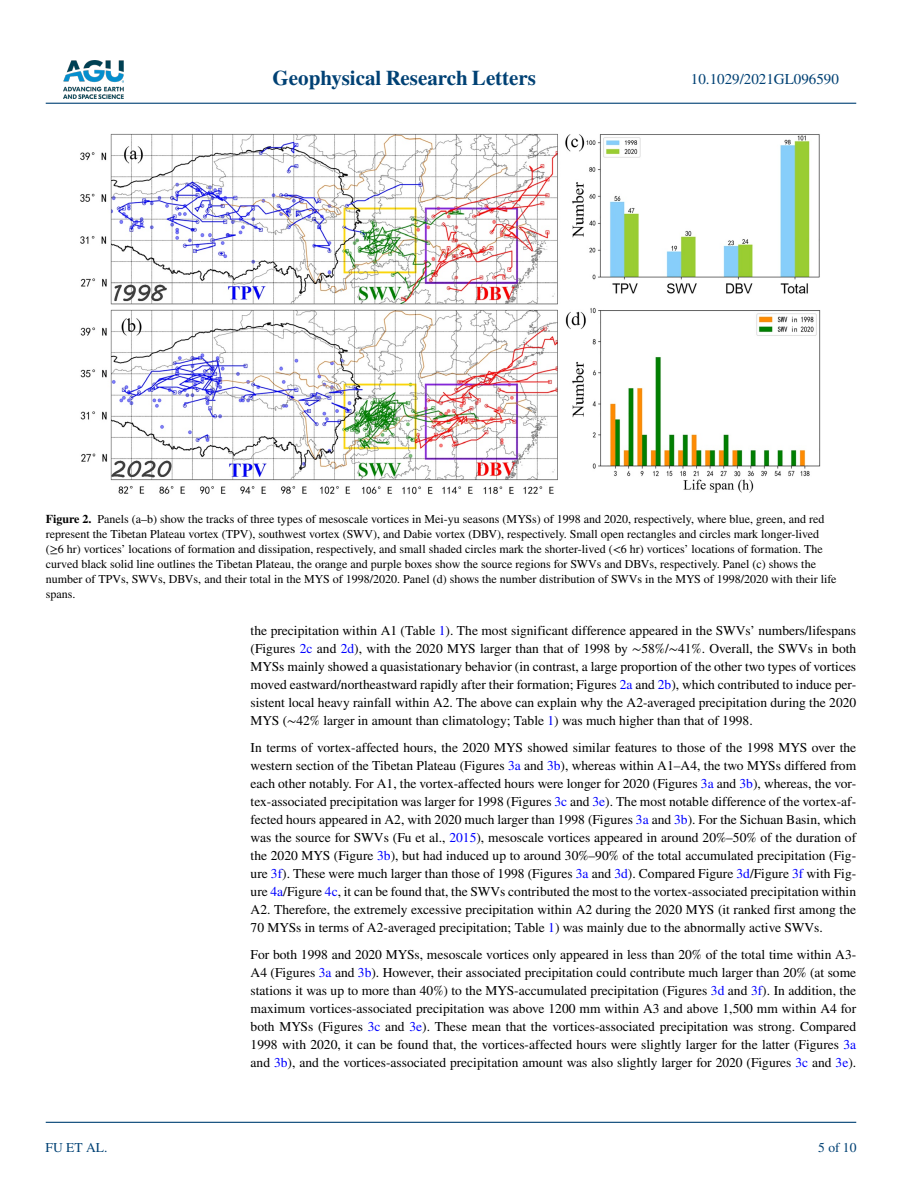
<style>
.page{position:relative;width:902px;height:1183px;background:#fff}
.page>*{position:absolute;margin:0;border:0;box-sizing:border-box;transform-origin:0 0}
.t1{font:700 21px "STIX";color:#004174}
.t2{font:15px "STIX";color:#004174}
.t3{font:13.5px/18px "STIX";color:#000;text-align:justify}
.t4{font:13.5px "STIX";color:#004174}
.t5{font:12px/15px "STIX";color:#000}
.s1{font-weight:700}
.s2{color:#00f}
.s3{font-family:"STIX Math"}
</style>
<div class="page">
<img style="left:63px;top:60px;width:60px;height:39px">
<hr style="left:46px;top:103px;width:810px;height:1px;background:#004174">
<hr style="left:46px;top:1121px;width:810px;height:1px;background:#004174">
<img style="left:80px;top:134px;width:741px;height:360px">
<h1 class="t1" style="left:272px;top:66px;width:265px">Geophysical Research Letters</h1>
<p class="t2" style="left:691px;top:69px;width:149px">10.1029/2021GL096590</p>
<p class="t5" style="left:46px;top:512px;width:792px"><span class="s1">Figure 2.</span> Panels (a–b) show the tracks of three types of mesoscale vortices in Mei-yu seasons (MYSs) of 1998 and 2020, respectively, where blue, green, and red represent the Tibetan Plateau vortex (TPV), southwest vortex (SWV), and Dabie vortex (DBV), respectively. Small open rectangles and circles mark longer-lived (≥6 hr) vortices’ locations of formation and dissipation, respectively, and small shaded circles mark the shorter-lived (&lt;6 hr) vortices’ locations of formation. The curved black solid line outlines the Tibetan Plateau, the orange and purple boxes show the source regions for SWVs and DBVs, respectively. Panel (c) shows the number of TPVs, SWVs, DBVs, and their total in the MYS of 1998/2020. Panel (d) shows the number distribution of SWVs in the MYS of 1998/2020 with their life spans.</p>
<p class="t4" style="left:45px;top:1138px;width:63px">FU ET AL.</p>
<p class="t3" style="left:250px;top:622px;width:607px">the precipitation within A1 (Table <span class="s2">1</span>). The most significant difference appeared in the SWVs’ numbers/lifespans (Figures <span class="s2">2c</span> and <span class="s2">2d</span>), with the 2020 MYS larger than that of 1998 by <span class="s3">∼</span>58%/<span class="s3">∼</span>41%. Overall, the SWVs in both MYSs mainly showed a quasistationary behavior (in contrast, a large proportion of the other two types of vortices moved eastward/northeastward rapidly after their formation; Figures <span class="s2">2a</span> and <span class="s2">2b</span>), which contributed to induce per&shy;sistent local heavy rainfall within A2. The above can explain why the A2-averaged precipitation during the 2020<br>MYS (<span class="s3">∼</span>42% larger in amount than climatology; Table <span class="s2">1</span>) was much higher than that of 1998.</p>
<p class="t3" style="left:250px;top:739px;width:607px">In terms of vortex-affected hours, the 2020 MYS showed similar features to those of the 1998 MYS over the western section of the Tibetan Plateau (Figures <span class="s2">3a</span> and <span class="s2">3b</span>), whereas within A1–A4, the two MYSs differed from each other notably. For A1, the vortex-affected hours were longer for 2020 (Figures <span class="s2">3a</span> and <span class="s2">3b</span>), whereas, the vor&shy;tex-associated precipitation was larger for 1998 (Figures <span class="s2">3c</span> and <span class="s2">3e</span>). The most notable difference of the vortex-af&shy;fected hours appeared in A2, with 2020 much larger than 1998 (Figures <span class="s2">3a</span> and <span class="s2">3b</span>). For the Sichuan Basin, which was the source for SWVs (Fu et al., <span class="s2">2015</span>), mesoscale vortices appeared in around 20%–50% of the duration of the 2020 MYS (Figure <span class="s2">3b</span>), but had induced up to around 30%–90% of the total accumulated precipitation (Fig&shy;ure <span class="s2">3f</span>). These were much larger than those of 1998 (Figures <span class="s2">3a</span> and <span class="s2">3d</span>). Compared Figure <span class="s2">3d</span>/Figure <span class="s2">3f</span> with Fig&shy;ure <span class="s2">4a</span>/Figure <span class="s2">4c</span>, it can be found that, the SWVs contributed the most to the vortex-associated precipitation within A2. Therefore, the extremely excessive precipitation within A2 during the 2020 MYS (it ranked first among the 70 MYSs in terms of A2-averaged precipitation; Table <span class="s2">1</span>) was mainly due to the abnormally active SWVs.</p>
<p class="t3" style="left:250px;top:946px;width:607px">For both 1998 and 2020 MYSs, mesoscale vortices only appeared in less than 20% of the total time within A3- A4 (Figures <span class="s2">3a</span> and <span class="s2">3b</span>). However, their associated precipitation could contribute much larger than 20% (at some stations it was up to more than 40%) to the MYS-accumulated precipitation (Figures <span class="s2">3d</span> and <span class="s2">3f</span>). In addition, the maximum vortices-associated precipitation was above 1200 mm within A3 and above 1,500 mm within A4 for both MYSs (Figures <span class="s2">3c</span> and <span class="s2">3e</span>). These mean that the vortices-associated precipitation was strong. Compared 1998 with 2020, it can be found that, the vortices-affected hours were slightly larger for the latter (Figures <span class="s2">3a </span>and <span class="s2">3b</span>), and the vortices-associated precipitation amount was also slightly larger for 2020 (Figures <span class="s2">3c</span> and <span class="s2">3e</span>).</p>
<p class="t4" style="left:818px;top:1138px;width:40px">5 of 10</p>
</div>
